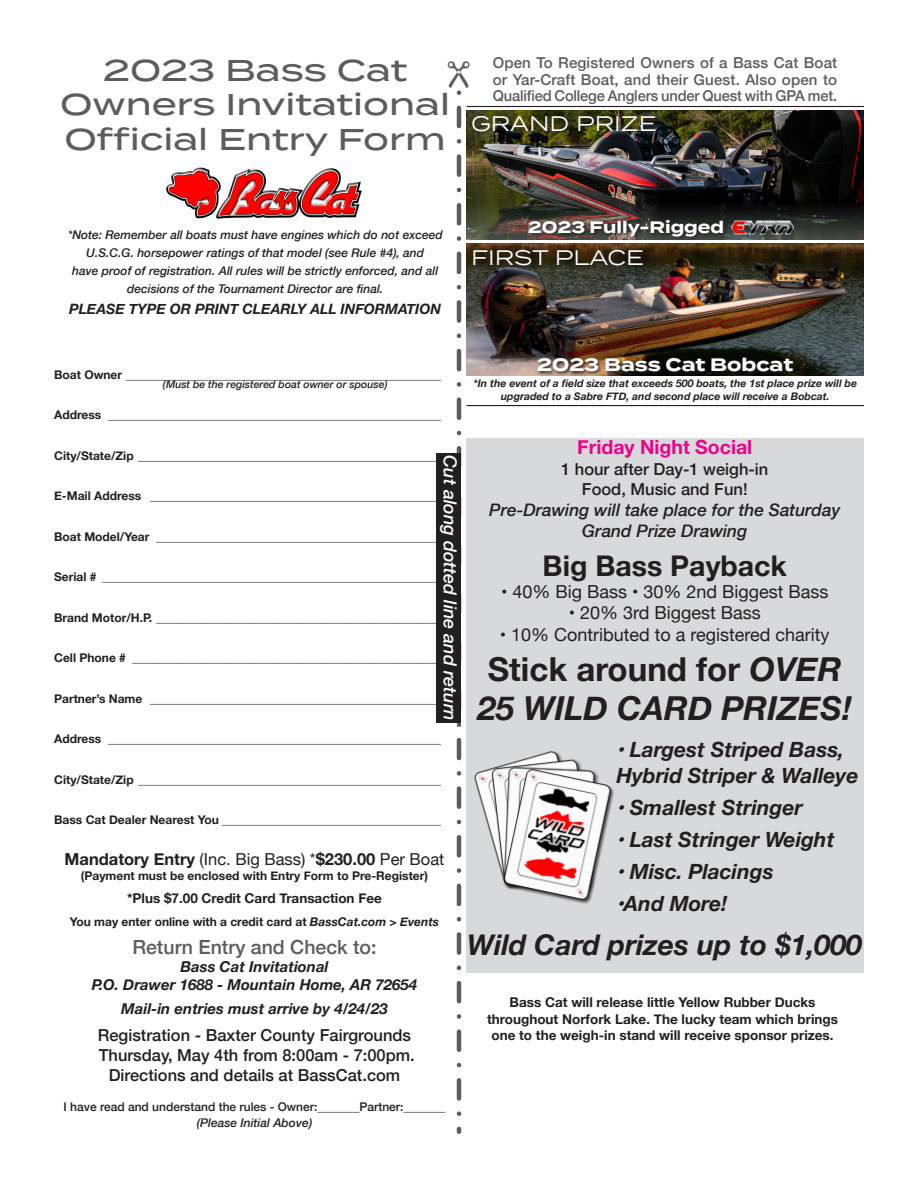
<style>
.page{position:relative;width:918px;height:1188px;background:#fff}
.page>*{position:absolute;margin:0;border:0;box-sizing:border-box;transform-origin:0 0}
.t1{font:italic 700 33px/39.6px "Helvetica Neue";color:#231f20;text-align:center}
.t2{font:500 30px "Termina";color:#5c5c5f;scale:1.1 1}
.t3{font:italic 700 28.5px "Helvetica Neue";color:#231f20}
.t4{font:700 28.5px "Helvetica Neue";color:#231f20}
.t5{font:italic 700 21px/25.5px "Helvetica Neue";color:#231f20}
.t6{font:21px "Termina";color:#fff}
.t7{font:500 19.5px "Helvetica Neue";color:#5c5c5f}
.t8{font:700 19.5px "Helvetica Neue";color:#ed028c}
.t9{font:18px "Helvetica Neue";color:#231f20}
.t10{font:italic 500 18px "Helvetica Neue";letter-spacing:-.01em;color:#fff}
.t11{font:700 18px "Termina";color:#fff}
.t12{font:italic 500 17.25px/20.7px "Helvetica Neue";color:#231f20;text-align:center}
.t13{font:500 16.5px "Helvetica Neue";color:#231f20}
.t14{font:700 16.5px "Helvetica Neue";color:#231f20}
.t15{font:700 16.5px "Termina";color:#fff}
.t16{font:500 15px/16.5px "Helvetica Neue";letter-spacing:-.01em;color:#5c5c5f;text-align:justify}
.t17{font:italic 700 15px "Helvetica Neue";color:#231f20}
.t18{font:italic 700 14.25px "Helvetica Neue";color:#231f20}
.t19{font:700 13.5px/16.2px "Helvetica Neue";color:#231f20;text-align:center}
.t20{font:700 12px "Helvetica Neue";color:#231f20}
.t21{font:italic 500 12px/18px "Helvetica Neue";color:#231f20;text-align:center}
.t22{font:500 12px "Helvetica Neue";color:#231f20}
.t23{font:italic 700 10.5px/12.6px "Helvetica Neue";color:#231f20;text-align:center}
.t24{font:italic 500 10.5px "Helvetica Neue";color:#231f20}
.s1{font-style:normal}
.s2{font-weight:400}
.s3{font-style:italic}
</style>
<div class="page">
<div style="left:467px;top:438px;width:397px;height:535px;background:#d8d9db"></div>
<div style="left:436px;top:453px;width:25px;height:270px;background:#231f20"></div>
<hr style="left:467px;top:106px;width:397px;height:1px;background:#231f20">
<hr style="left:467px;top:405px;width:397px;height:1px;background:#231f20">
<img style="left:470px;top:110px;width:394px;height:129px">
<div style="left:471px;top:114px;width:190px;height:22px;background:#231f20;opacity:.75"></div>
<svg style="left:527px;top:218px;width:201px;height:22px;background:#433c37"></svg>
<img style="left:470px;top:243px;width:394px;height:132px">
<svg style="left:536px;top:356px;width:262px;height:20px;background:#332a1e"></svg>
<div style="left:472px;top:248px;width:176px;height:23px;background:#231f20;opacity:.75"></div>
<img style="left:474px;top:751px;width:87px;height:69px">
<img style="left:486px;top:756px;width:95px;height:106px">
<img style="left:498px;top:765px;width:116px;height:139px">
<img style="left:166px;top:167px;width:196px;height:52px">
<img style="left:731px;top:221px;width:64px;height:14px">
<svg style="left:731px;top:221px;width:63px;height:13px"></svg>
<svg style="left:456px;top:90px;width:14px;height:1042px"></svg>
<p class="t2" style="left:103px;top:48px;width:278px">2023 Bass Cat</p>
<p class="t2" style="left:60px;top:83px;width:356px">Owners Invitational</p>
<p class="t2" style="left:64px;top:117px;width:348px">Official Entry Form</p>
<p class="t16" style="left:493px;top:53px;width:346px">Open To Registered Owners of a Bass Cat Boat or Yar-Craft Boat, and their Guest. Also open to Qualified College Anglers under Quest with GPA met.</p>
<p class="t6" style="left:471px;top:108px;width:187px">GRAND PRIZE</p>
<p class="t21" style="left:68px;top:225px;width:377px">*Note: Remember all boats must have engines which do not exceed U.S.C.G. horsepower ratings of that model (see Rule #4), and<br>have proof of registration. All rules will be strictly enforced, and all decisions of the Tournament Director are final.</p>
<p class="t18" style="left:69px;top:298px;width:373px">PLEASE TYPE OR PRINT CLEARLY ALL INFORMATION</p>
<p class="t15" style="left:528px;top:215px;width:198px">2023 Fully-Rigged</p>
<p class="t6" style="left:471px;top:242px;width:174px">FIRST PLACE</p>
<p class="t11" style="left:537px;top:351px;width:258px">2023 Bass Cat Bobcat</p>
<p class="t23" style="left:473px;top:377px;width:385px">*In the event of a field size that exceeds 500 boats, the 1st place prize will be upgraded to a Sabre FTD, and second place will receive a Bobcat.</p>
<p class="t20" style="left:54px;top:365px;width:409px">Boat Owner ________________________________________________________</p>
<p class="t20" style="left:54px;top:406px;width:409px">Address ___________________________________________________________</p>
<p class="t20" style="left:54px;top:446px;width:409px">City/State/Zip ______________________________________________________</p>
<p class="t20" style="left:54px;top:487px;width:409px">E-Mail Address ____________________________________________________</p>
<p class="t20" style="left:54px;top:527px;width:409px">Boat Model/Year ___________________________________________________</p>
<p class="t20" style="left:54px;top:568px;width:409px">Serial # ____________________________________________________________</p>
<p class="t20" style="left:54px;top:608px;width:409px">Brand Motor/H.P. ___________________________________________________</p>
<p class="t20" style="left:54px;top:649px;width:409px">Cell Phone # _______________________________________________________</p>
<p class="t20" style="left:54px;top:689px;width:409px">Partner’s Name ____________________________________________________</p>
<p class="t20" style="left:54px;top:730px;width:409px">Address ___________________________________________________________</p>
<p class="t20" style="left:54px;top:770px;width:409px">City/State/Zip ______________________________________________________</p>
<p class="t20" style="left:54px;top:811px;width:409px">Bass Cat Dealer Nearest You ________________________________________</p>
<p class="t24" style="left:163px;top:375px;width:226px">(Must be the registered boat owner or spouse)</p>
<p class="t8" style="left:577px;top:432px;width:177px">Friday Night Social</p>
<p class="t13" style="left:561px;top:456px;width:209px">1 hour after Day-1 weigh-in</p>
<p class="t13" style="left:582px;top:476px;width:167px">Food, Music and Fun!</p>
<p class="t12" style="left:489px;top:498px;width:353px">Pre-Drawing will take place for the Saturday<br>Grand Prize Drawing</p>
<p class="t4" style="left:543px;top:544px;width:246px">Big Bass Payback</p>
<p class="t9" style="left:501px;top:578px;width:329px">• 40% Big Bass • 30% 2nd Biggest Bass</p>
<p class="t9" style="left:569px;top:600px;width:194px">• 20% 3rd Biggest Bass</p>
<p class="t9" style="left:500px;top:622px;width:331px">• 10% Contributed to a registered charity</p>
<p class="t1" style="left:478px;top:650px;width:376px"><span class="s1">Stick around for</span> OVER<br>25 WILD CARD PRIZES!</p>
<p class="t10" style="left:466px;top:455px;width:267px;rotate:90deg">Cut along dotted line and return</p>
<p class="t5" style="left:616px;top:737px;width:244px">• Largest Striped Bass,<br>Hybrid Striper &amp; Walleye</p>
<p class="t5" style="left:616px;top:795px;width:188px">• Smallest Stringer</p>
<p class="t5" style="left:616px;top:827px;width:220px">• Last Stringer Weight</p>
<p class="t5" style="left:616px;top:859px;width:159px">• Misc. Placings</p>
<p class="t5" style="left:616px;top:891px;width:112px">•And More!</p>
<p class="t14" style="left:65px;top:846px;width:381px">Mandatory Entry <span class="s2">(Inc. Big Bass) *</span>$230.00 <span class="s2">Per Boat</span></p>
<p class="t20" style="left:81px;top:866px;width:349px">(Payment must be enclosed with Entry Form to Pre-Register)</p>
<p class="t19" style="left:127px;top:890px;width:256px">*Plus $7.00 Credit Card Transaction Fee</p>
<p class="t20" style="left:70px;top:912px;width:371px">You may enter online with a credit card at <span class="s3">BassCat.com &gt; Events</span></p>
<p class="t7" style="left:132px;top:931px;width:246px">Return Entry and Check to:</p>
<p class="t17" style="left:180px;top:955px;width:150px">Bass Cat Invitational</p>
<p class="t17" style="left:92px;top:973px;width:327px">P.O. Drawer 1688 - Mountain Home, AR 72654</p>
<p class="t17" style="left:121px;top:997px;width:268px">Mail-in entries must arrive by 4/24/23</p>
<p class="t13" style="left:98px;top:1022px;width:315px">Registration - Baxter County Fairgrounds</p>
<p class="t13" style="left:99px;top:1042px;width:318px">Thursday, May 4th from 8:00am - 7:00pm.</p>
<p class="t13" style="left:109px;top:1061px;width:293px">Directions and details at BassCat.com</p>
<p class="t22" style="left:64px;top:1097px;width:383px">I have read and understand the rules - Owner:_______Partner:_______</p>
<p class="t21" style="left:197px;top:1113px;width:117px">(Please Initial Above)</p>
<p class="t3" style="left:467px;top:923px;width:396px">Wild Card prizes up to $1,000</p>
<p class="t19" style="left:487px;top:995px;width:352px">Bass Cat will release little Yellow Rubber Ducks throughout Norfork Lake. The lucky team which brings one to the weigh-in stand will receive sponsor prizes.</p>
</div>
